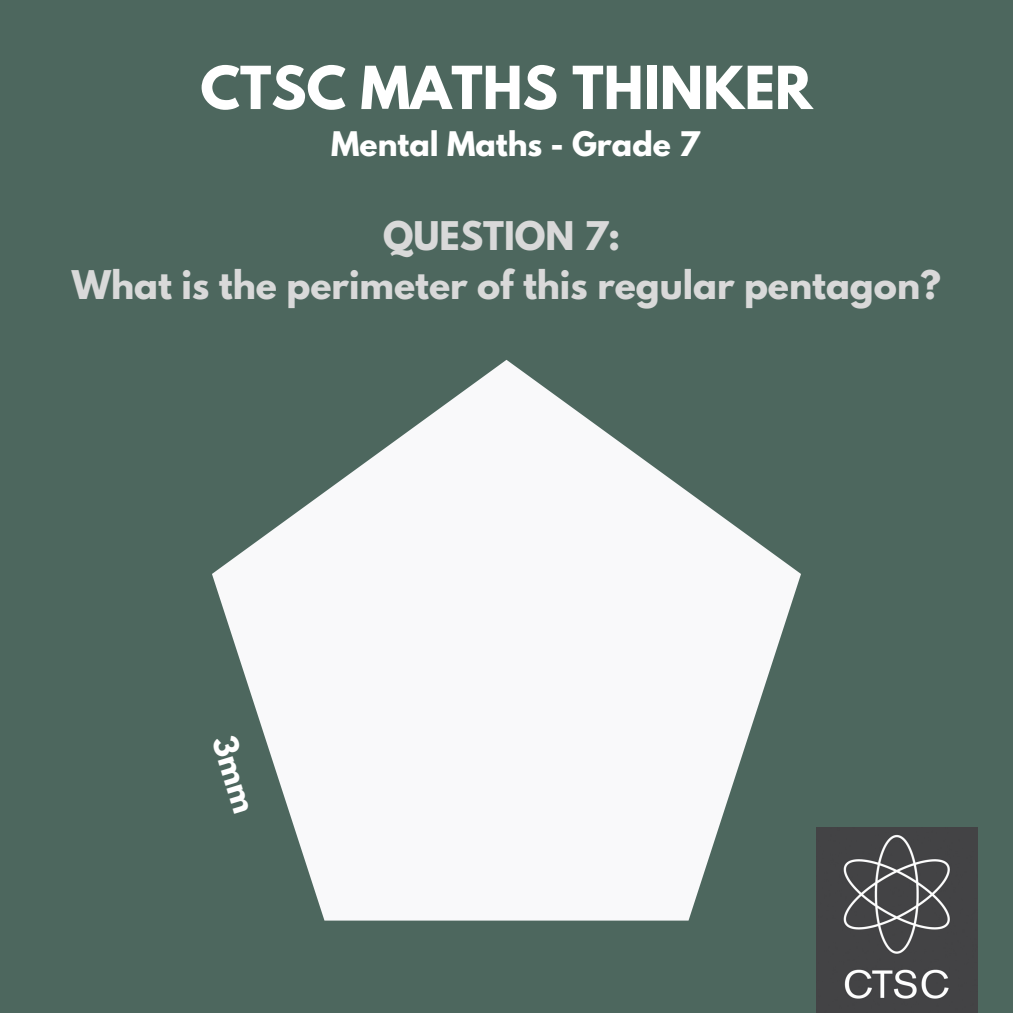
<style>
.page{position:relative;width:1013px;height:1013px;background:#fff}
.page>*{position:absolute;margin:0;border:0;box-sizing:border-box;transform-origin:0 0}
.t1{font:700 52.5px "League Spartan";color:#fff}
.t2{font:700 35px/48.8px "League Spartan";color:#d9d9d9;text-align:center}
.t3{font:700 30px "League Spartan";color:#fff}
</style>
<div class="page">
<div style="left:0;top:0;width:1012px;height:1012px;background:#4d675e"></div>
<img style="left:817px;top:827px;width:160px;height:185px">
<svg style="left:212px;top:360px;width:589px;height:560px;fill:#f9f9fa"></svg>
<svg style="left:212px;top:732px;width:38px;height:82px"></svg>
<h1 class="t1" style="left:200px;top:62px;width:613px">CTSC MATHS THINKER</h1>
<p class="t3" style="left:331px;top:129px;width:370px">Mental Maths - Grade 7</p>
<p class="t2" style="left:72px;top:216px;width:870px">QUESTION 7:<br>What is the perimeter of this regular pentagon?</p>
</div>
